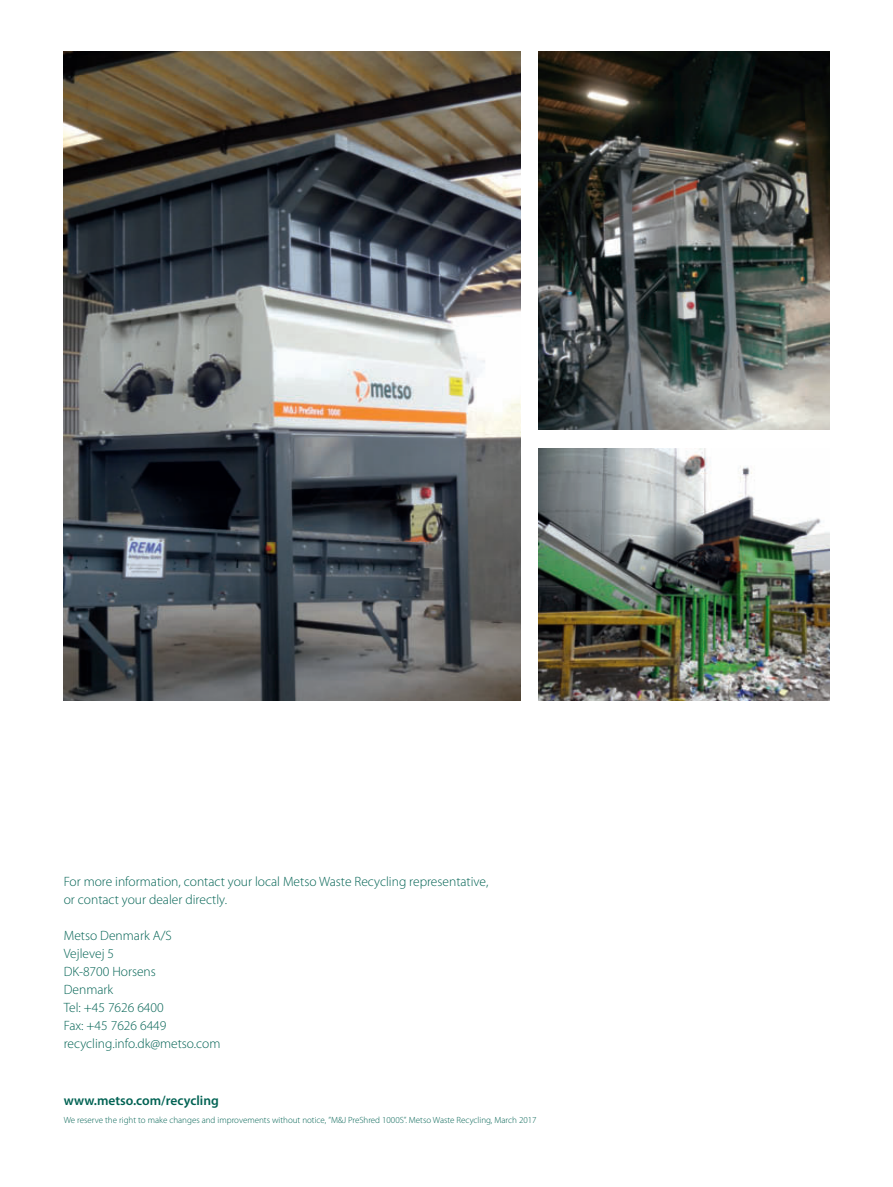
<style>
.page{position:relative;width:893px;height:1187px;background:#fff}
.page>*{position:absolute;margin:0;border:0;box-sizing:border-box;transform-origin:0 0}
.t1{font:300 13.5px/18px "Myriad Pro";color:#006253}
.t2{font:600 13.5px "Myriad Pro";color:#006253}
.t3{font:300 9px "Myriad Pro";color:#006253}
</style>
<div class="page">
<img style="left:539px;top:51px;width:290px;height:378px">
<img style="left:539px;top:449px;width:290px;height:251px">
<img style="left:64px;top:51px;width:456px;height:649px">
<p class="t1" style="left:64px;top:872px;width:426px">For more information, contact your local Metso Waste Recycling representative, or contact your dealer directly.</p>
<p class="t1" style="left:64px;top:926px;width:158px">Metso Denmark A/S<br>Vejlevej 5<br>DK-8700 Horsens<br>Denmark<br>Tel: +45 7626 6400<br>Fax: +45 7626 6449 recycling.info.dk@metso.com</p>
<p class="t2" style="left:64px;top:1091px;width:157px">www.metso.com/recycling</p>
<p class="t3" style="left:64px;top:1114px;width:474px">We reserve the right to make changes and improvements without notice, ”M&amp;J PreShred 1000S”. Metso Waste Recycling, March 2017</p>
</div>
